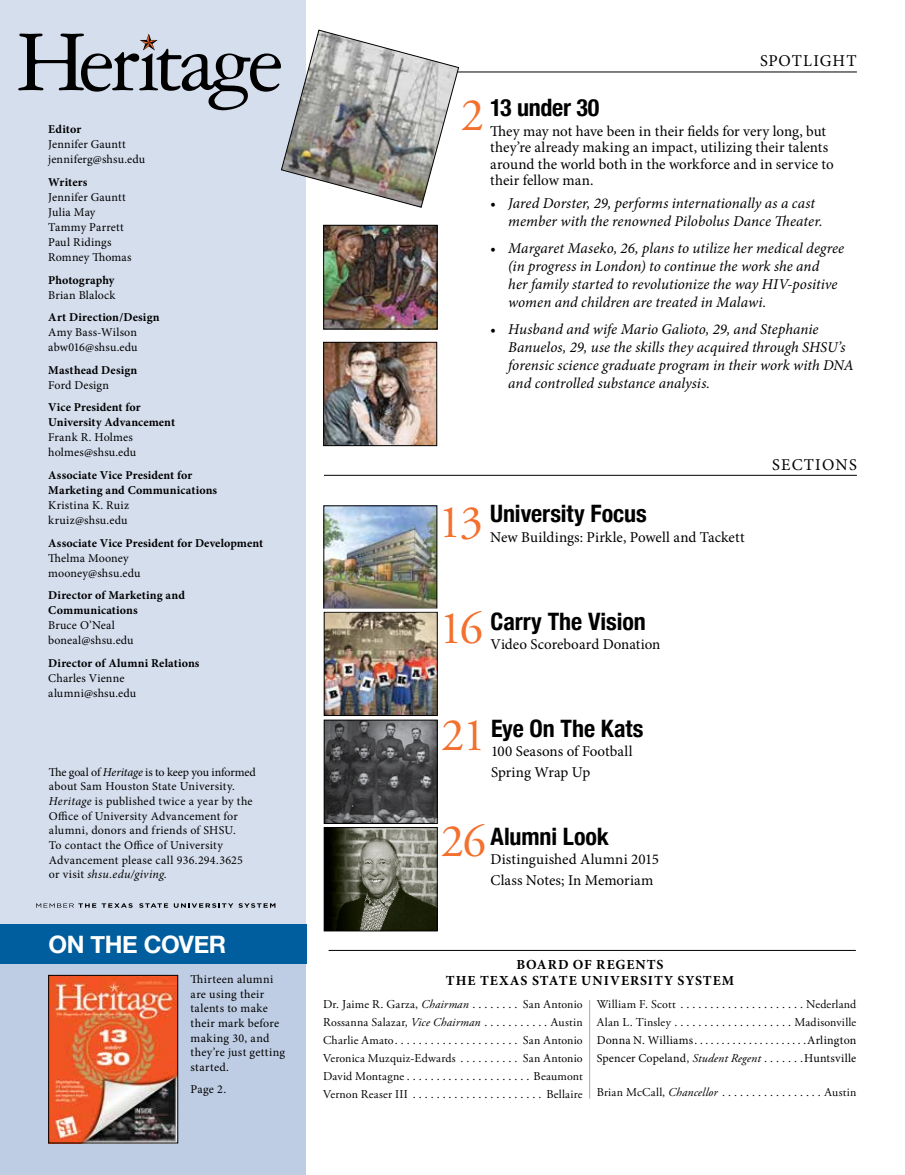
<style>
.page{position:relative;width:905px;height:1175px;background:#fff}
.page>*{position:absolute;margin:0;border:0;box-sizing:border-box;transform-origin:0 0}
.t1{font:46.5px "Adobe Garamond Pro";color:#f3702e}
.t2{font:700 condensed 24px "Helvetica Neue";letter-spacing:-.005em;color:#000}
.t3{font:700 24px "Helvetica Neue";letter-spacing:-.015em;color:#fff}
.t4{font:16.5px "Minion Pro";letter-spacing:.07em;color:#000}
.t5{font:italic 15px/18px "Minion Pro";letter-spacing:.005em;color:#000}
.t6{font:15px/16.5px "Minion Pro";letter-spacing:.005em;color:#000}
.t7{font:700 13.8px/15.9px "Minion Pro";letter-spacing:.065em;color:#000;text-align:center}
.t8{font:12px/14.7px "Minion Pro";letter-spacing:.015em;color:#000}
.t9{font:12px "Adobe Garamond Pro";letter-spacing:.015em;color:#000}
.t10{font:700 12px/15px "Minion Pro";letter-spacing:.01em;color:#000}
.s1{font-style:italic}
.s2{font-family:"Adobe Garamond Pro";font-weight:400;font-stretch:normal;font-size:46.5px;color:#f3702e}
.s3{font-family:"Adobe Garamond Pro"}
.s4{font-family:"Adobe Garamond Pro";font-style:italic}
</style>
<div class="page">
<hr style="left:589px;top:1000px;width:1px;height:98px;background:#a7a9ac">
<img style="left:325px;top:344px;width:110px;height:100px">
<div style="left:323px;top:342px;width:114px;height:104px;border:1px solid #000"></div>
<div style="left:0;top:0;width:306px;height:934px;background:#d5deed"></div>
<div style="left:0;top:934px;width:306px;height:240px;background:#becde4"></div>
<img style="left:326px;top:614px;width:109px;height:99px">
<div style="left:324px;top:612px;width:113px;height:103px;border:1px solid #000"></div>
<img style="left:326px;top:722px;width:109px;height:99px">
<div style="left:324px;top:720px;width:113px;height:103px;border:1px solid #000"></div>
<img style="left:326px;top:829px;width:109px;height:100px">
<div style="left:324px;top:827px;width:113px;height:104px;border:1px solid #000"></div>
<hr style="left:324px;top:72px;width:532px;height:1px;background:#000">
<hr style="left:324px;top:475px;width:532px;height:1px;background:#000">
<div style="left:0;top:925px;width:307px;height:39px;background:#005e9e"></div>
<img style="left:325px;top:507px;width:110px;height:100px">
<div style="left:323px;top:505px;width:114px;height:104px;border:1px solid #000"></div>
<hr style="left:328px;top:950px;width:527px;height:1px;background:#000">
<hr style="left:311px;top:608px;width:131px;height:3px;background:#fff">
<img style="left:50px;top:977px;width:126px;height:164px">
<div style="left:48px;top:975px;width:130px;height:168px;border:1px solid #000"></div>
<img style="left:325px;top:227px;width:110px;height:100px">
<div style="left:323px;top:225px;width:114px;height:104px;border:1px solid #000"></div>
<svg style="left:18px;top:30px;width:441px;height:178px"></svg>
<svg style="left:139px;top:903px;width:29px;height:4px"></svg>
<svg style="left:174px;top:903px;width:101px;height:4px"></svg>
<svg style="left:36px;top:903px;width:60px;height:4px"></svg>
<svg style="left:102px;top:903px;width:31px;height:4px"></svg>
<p class="t10" style="left:48px;top:122px;width:34px">Editor</p>
<p class="t8" style="left:48px;top:137px;width:98px">Jennifer Gauntt jenniferg@shsu.edu</p>
<p class="t10" style="left:48px;top:174px;width:41px">Writers</p>
<p class="t8" style="left:48px;top:190px;width:85px">Jennifer Gauntt<br>Julia May<br>Tammy Parrett<br>Paul Ridings<br>Romney Thomas</p>
<p class="t10" style="left:48px;top:272px;width:68px">Photography</p>
<p class="t8" style="left:48px;top:287px;width:69px">Brian Blalock</p>
<p class="t10" style="left:48px;top:310px;width:113px">Art Direction/Design</p>
<p class="t8" style="left:48px;top:325px;width:91px">Amy Bass-Wilson abw016@shsu.edu</p>
<p class="t10" style="left:48px;top:362px;width:91px">Masthead Design</p>
<p class="t8" style="left:48px;top:377px;width:62px">Ford Design</p>
<p class="t10" style="left:48px;top:400px;width:128px">Vice President for<br>University Advancement</p>
<p class="t8" style="left:48px;top:430px;width:90px">Frank R. Holmes holmes@shsu.edu</p>
<p class="t10" style="left:48px;top:467px;width:170px">Associate Vice President for<br>Marketing and Communications</p>
<p class="t8" style="left:48px;top:497px;width:82px">Kristina K. Ruiz kruiz@shsu.edu</p>
<p class="t10" style="left:48px;top:535px;width:216px">Associate Vice President for Development</p>
<p class="t8" style="left:48px;top:550px;width:94px">Thelma Mooney mooney@shsu.edu</p>
<p class="t10" style="left:48px;top:587px;width:138px">Director of Marketing and<br>Communications</p>
<p class="t8" style="left:48px;top:618px;width:87px">Bruce O’Neal boneal@shsu.edu</p>
<p class="t10" style="left:48px;top:655px;width:153px">Director of Alumni Relations</p>
<p class="t8" style="left:48px;top:670px;width:89px">Charles Vienne alumni@shsu.edu</p>
<p class="t8" style="left:49px;top:764px;width:208px">The goal of <span class="s1">Heritage</span> is to keep you informed about Sam Houston State University.<br><span class="s1">Heritage</span> is published twice a year by the Office of University Advancement for alumni, donors and friends of SHSU.<br>To contact the Office of University Advancement please call 936.294.3625 or visit <span class="s1">shsu.edu/giving.</span></p>
<h2 class="t3" style="left:49px;top:925px;width:179px">ON THE COVER</h2>
<p class="t8" style="left:190px;top:972px;width:96px">Thirteen alumni are using their talents to make their mark before making 30, and they’re just getting started.</p>
<p class="t8" style="left:190px;top:1082px;width:37px">Page 2.</p>
<h3 class="t4" style="left:760px;top:50px;width:98px">SPOTLIGHT</h3>
<h1 class="t1" style="left:461px;top:87px;width:25px">2</h1>
<h2 class="t2" style="left:490px;top:88px;width:111px">13 under 30</h2>
<p class="t6" style="left:490px;top:123px;width:345px">They may not have been in their fields for very long, but they’re already making an impact, utilizing their talents around the world both in the workforce and in service to their fellow man.</p>
<p class="t5" style="left:508px;top:194px;width:316px;text-indent:-18px">• Jared Dorster, 29, performs internationally as a cast member with the renowned Pilobolus Dance Theater.</p>
<p class="t5" style="left:508px;top:239px;width:337px;text-indent:-18px">• Margaret Maseko, 26, plans to utilize her medical degree (in progress in London) to continue the work she and<br>her family started to revolutionize the way HIV-positive women and children are treated in Malawi.</p>
<p class="t5" style="left:508px;top:320px;width:347px;text-indent:-18px">• Husband and wife Mario Galioto, 29, and Stephanie Banuelos, 29, use the skills they acquired through SHSU’s forensic science graduate program in their work with DNA and controlled substance analysis.</p>
<h3 class="t4" style="left:772px;top:453px;width:86px">SECTIONS</h3>
<h2 class="t2" style="left:438px;top:494px;width:210px"><span class="s2">13</span> University Focus</h2>
<p class="t6" style="left:490px;top:528px;width:256px">New Buildings: Pirkle, Powell and Tackett</p>
<h2 class="t2" style="left:439px;top:602px;width:208px"><span class="s2">16</span> Carry The Vision</h2>
<p class="t6" style="left:490px;top:636px;width:171px">Video Scoreboard Donation</p>
<h1 class="t1" style="left:441px;top:707px;width:46px">21</h1>
<h2 class="t2" style="left:491px;top:708px;width:154px">Eye On The Kats</h2>
<p class="t6" style="left:491px;top:741px;width:143px;line-height:21px">100 Seasons of Football<br>Spring Wrap Up</p>
<h2 class="t2" style="left:441px;top:816px;width:170px"><span class="s2">26</span> Alumni Look</h2>
<p class="t6" style="left:490px;top:848px;width:170px;line-height:21px">Distinguished Alumni 2015<br>Class Notes; In Memoriam</p>
<p class="t7" style="left:446px;top:956px;width:290px">BOARD OF REGENTS<br>THE TEXAS STATE UNIVERSITY SYSTEM</p>
<p class="t9" style="left:323px;top:996px;width:151px">Dr. Jaime R. Garza, <span class="s1">Chairman</span>.........</p>
<p class="t9" style="left:523px;top:996px;width:61px">San Antonio</p>
<p class="t9" style="left:323px;top:1014px;width:163px">Rossanna Salazar, <span class="s1">Vice Chairman</span>............</p>
<p class="t9" style="left:551px;top:1014px;width:33px">Austin</p>
<p class="t9" style="left:323px;top:1032px;width:75px">Charlie Amato......................</p>
<p class="t9" style="left:523px;top:1032px;width:61px">San Antonio</p>
<p class="t9" style="left:323px;top:1050px;width:139px">Veronica Muzquiz-Edwards...........</p>
<p class="t9" style="left:523px;top:1050px;width:61px">San Antonio</p>
<p class="t9" style="left:323px;top:1068px;width:85px">David Montagne......................</p>
<p class="t9" style="left:533px;top:1068px;width:51px">Beaumont</p>
<p class="t9" style="left:323px;top:1086px;width:91px">Vernon Reaser III.......................</p>
<p class="t9" style="left:546px;top:1086px;width:38px">Bellaire</p>
<p class="t9" style="left:596px;top:996px;width:85px">William F. Scott......................</p>
<p class="t9" style="left:806px;top:996px;width:52px">Nederland</p>
<p class="t9" style="left:596px;top:1014px;width:79px">Alan L. Tinsley.....................</p>
<p class="t9" style="left:794px;top:1014px;width:63px">Madisonville</p>
<p class="t8" style="left:596px;top:1032px;width:101px">Donna N. Williams.....................</p>
<p class="t8" style="left:807px;top:1032px;width:51px">Arlington</p>
<p class="t8" style="left:596px;top:1050px;width:169px">Spencer Copeland<span class="s3">,</span> <span class="s4">Student Regent</span><span class="s3">.......</span></p>
<p class="t8" style="left:804px;top:1050px;width:54px">Huntsville</p>
<p class="t9" style="left:596px;top:1085px;width:127px">Brian McCall, <span class="s1">Chancellor</span>..................</p>
<p class="t9" style="left:824px;top:1085px;width:33px">Austin</p>
</div>
